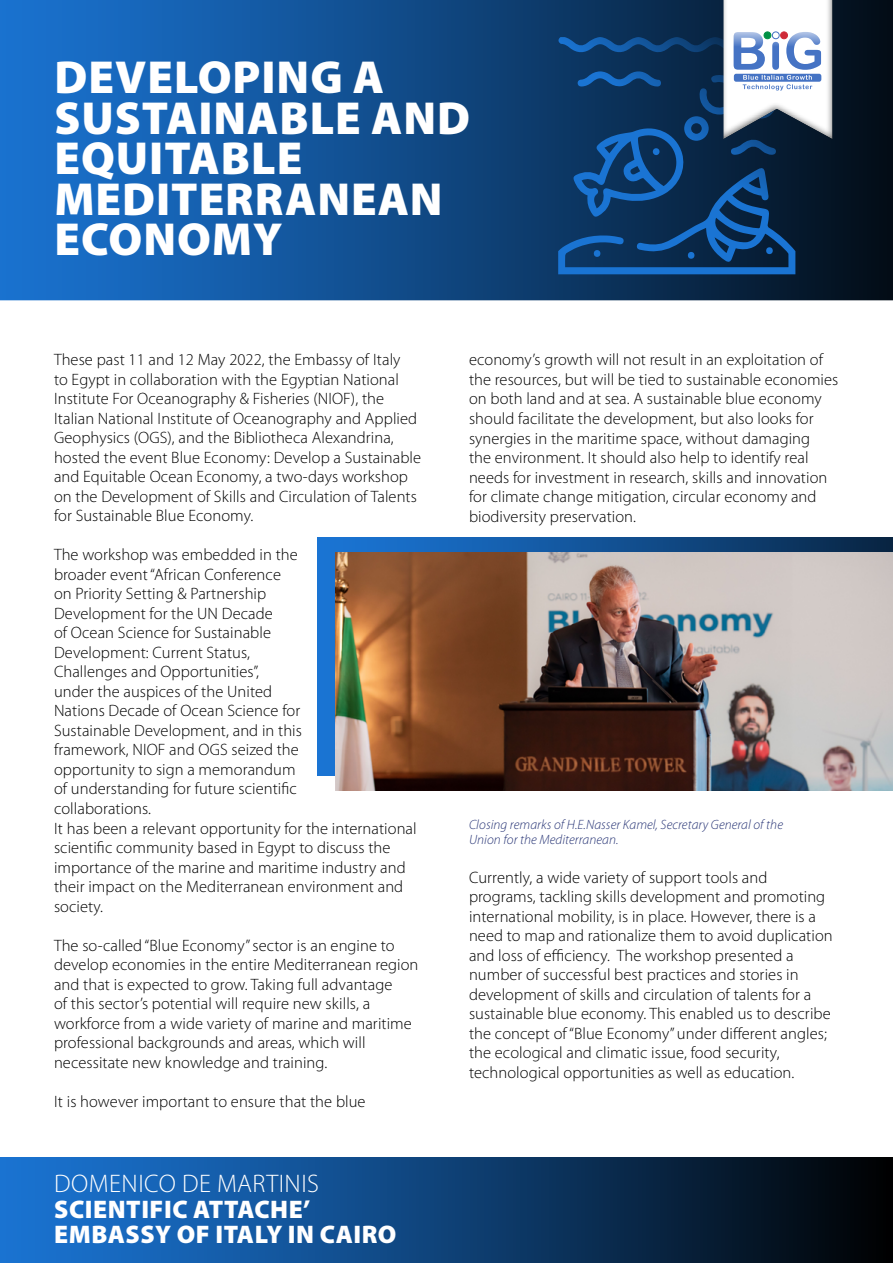
<style>
.page{position:relative;width:893px;height:1263px;background:#fff}
.page>*{position:absolute;margin:0;border:0;box-sizing:border-box;transform-origin:0 0}
.t1{font:900 46.5px/40.5px "Myriad Pro";letter-spacing:.02em;color:#fff}
.t2{font:900 25.5px/25.5px "Myriad Pro";letter-spacing:.02em;color:#fff}
.t3{font:300 25.5px "Myriad Pro";letter-spacing:.02em;color:#fff}
.t4{font:300 16.5px/19.5px "Myriad Pro";letter-spacing:.005em;color:#000}
.t5{font:italic 300 13.5px/15px "Myriad Pro";letter-spacing:.005em;color:#273475}
</style>
<div class="page">
<svg style="left:0;top:0;width:893px;height:300px;background:#114f90"></svg>
<div style="left:0;top:1157px;width:893px;height:106px;background:linear-gradient(to right,#1b7ade,#010408)"></div>
<div style="left:710px;top:0;width:135px;height:141px;background:#000;opacity:.55"></div>
<svg style="left:558px;top:0;width:274px;height:274px;background:#30547a"></svg>
<div style="left:318px;top:537px;width:575px;height:238px;background:linear-gradient(to right,#1b7add,#092747)"></div>
<img style="left:335px;top:552px;width:558px;height:239px">
<h1 class="t1" style="left:54px;top:55px;width:417px">DEVELOPING A<br>SUSTAINABLE AND<br>EQUITABLE<br>MEDITERRANEAN<br>ECONOMY</h1>
<p class="t4" style="left:54px;top:350px;width:369px">These past 11 and 12 May 2022, the Embassy of Italy<br>to Egypt in collaboration with the Egyptian National Institute For Oceanography &amp; Fisheries (NIOF), the Italian National Institute of Oceanography and Applied Geophysics (OGS), and the Bibliotheca Alexandrina, hosted the event Blue Economy: Develop a Sustainable and Equitable Ocean Economy, a two-days workshop on the Development of Skills and Circulation of Talents for Sustainable Blue Economy.</p>
<p class="t4" style="left:54px;top:545px;width:364px">The workshop was embedded in the<br>broader event “African Conference<br>on Priority Setting &amp; Partnership<br>Development for the UN Decade<br>of Ocean Science for Sustainable<br>Development: Current Status,<br>Challenges and Opportunities”,<br>under the auspices of the United<br>Nations Decade of Ocean Science for<br>Sustainable Development, and in this<br>framework, NIOF and OGS seized the<br>opportunity to sign a memorandum<br>of understanding for future scientific<br>collaborations.<br>It has been a relevant opportunity for the international scientific community based in Egypt to discuss the importance of the marine and maritime industry and their impact on the Mediterranean environment and society.</p>
<p class="t4" style="left:54px;top:935px;width:366px">The so-called “Blue Economy’’ sector is an engine to develop economies in the entire Mediterranean region and that is expected to grow. Taking full advantage<br>of this sector’s potential will require new skills, a workforce from a wide variety of marine and maritime professional backgrounds and areas, which will necessitate new knowledge and training.</p>
<p class="t4" style="left:54px;top:1091px;width:313px">It is however important to ensure that the blue</p>
<h2 class="t3" style="left:54px;top:1168px;width:266px">DOMENICO DE MARTINIS</h2>
<h2 class="t2" style="left:54px;top:1195px;width:344px">SCIENTIFIC ATTACHE’<br>EMBASSY OF ITALY IN CAIRO</h2>
<p class="t4" style="left:469px;top:350px;width:371px">economy’s growth will not result in an exploitation of the resources, but will be tied to sustainable economies on both land and at sea. A sustainable blue economy should facilitate the development, but also looks for synergies in the maritime space, without damaging<br>the environment. It should also help to identify real needs for investment in research, skills and innovation for climate change mitigation, circular economy and biodiversity preservation.</p>
<p class="t5" style="left:469px;top:817px;width:316px">Closing remarks of H.E.Nasser Kamel, Secretary General of the<br>Union for the Mediterranean.</p>
<p class="t4" style="left:469px;top:867px;width:365px">Currently, a wide variety of support tools and programs, tackling skills development and promoting international mobility, is in place. However, there is a need to map and rationalize them to avoid duplication and loss of efficiency. The workshop presented a number of successful best practices and stories in development of skills and circulation of talents for a sustainable blue economy. This enabled us to describe the concept of “Blue Economy” under different angles; the ecological and climatic issue, food security, technological opportunities as well as education.</p>
</div>
